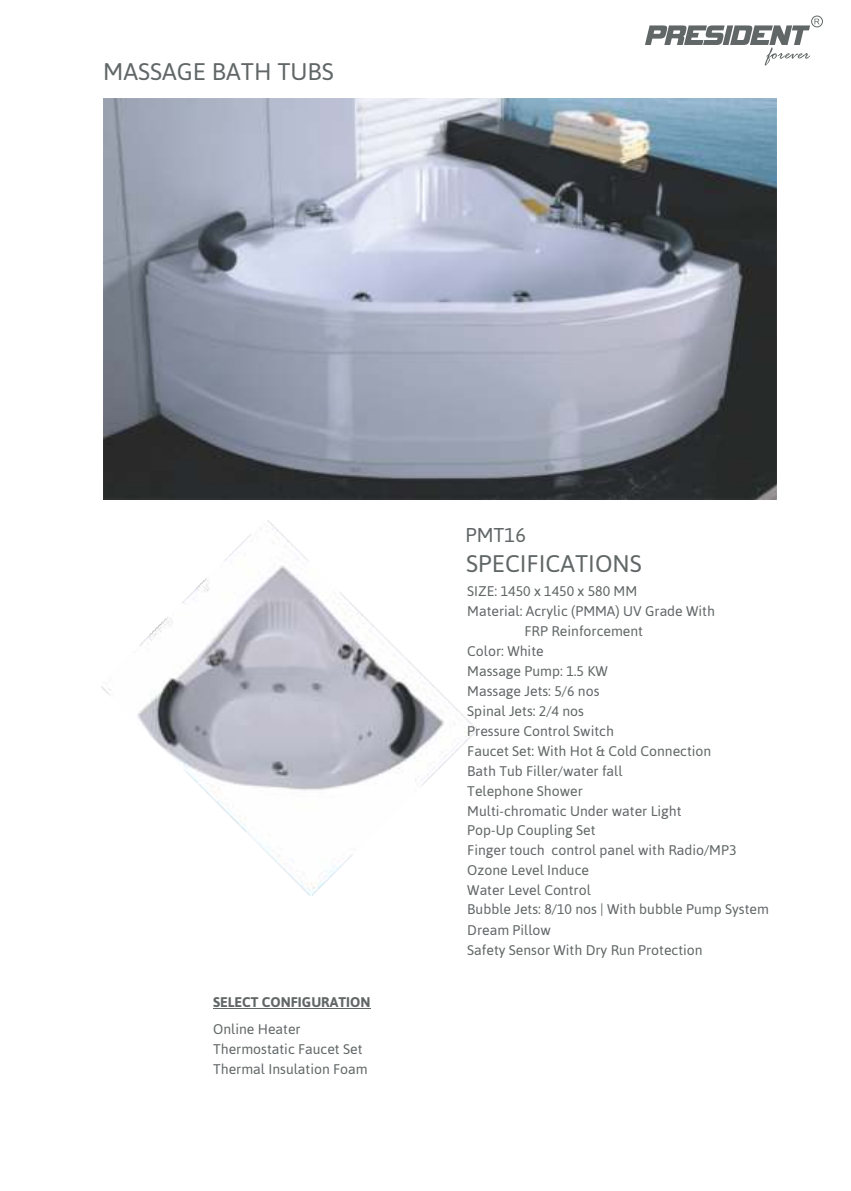
<style>
.page{position:relative;width:851px;height:1191px;background:#fff}
.page>*{position:absolute;margin:0;border:0;box-sizing:border-box;transform-origin:0 0}
.t1{font:24px "Asap";color:#616666}
.t2{font:20px "Asap";color:#616666}
.t3{font:14px/20px "Asap";color:#616666}
.t4{font:700 14px "Asap";color:#616666}
</style>
<div class="page">
<img style="left:104px;top:99px;width:672px;height:400px">
<hr style="left:213px;top:1008px;width:157px;height:1px;background:#616666">
<div style="left:811px;top:16px;width:11px;height:11px;border:1px solid #616666;border-radius:50%"></div>
<svg style="left:645px;top:19px;width:174px;height:47px"></svg>
<img style="left:102px;top:520px;width:375px;height:375px">
<h1 class="t1" style="left:103px;top:58px;width:232px">MASSAGE BATH TUBS</h1>
<p class="t4" style="left:213px;top:994px;width:159px">SELECT CONFIGURATION</p>
<p class="t3" style="left:213px;top:1018px;width:156px">Online Heater<br>Thermostatic Faucet Set<br>Thermal Insulation Foam</p>
<h2 class="t2" style="left:465px;top:523px;width:62px">PMT16</h2>
<h1 class="t1" style="left:466px;top:550px;width:177px">SPECIFICATIONS</h1>
<p class="t3" style="left:467px;top:581px;width:171px">SIZE: 1450 x 1450 x 580 MM</p>
<p class="t3" style="left:467px;top:601px;width:249px">Material: Acrylic (PMMA) UV Grade With</p>
<p class="t3" style="left:524px;top:621px;width:120px">FRP Reinforcement</p>
<p class="t3" style="left:467px;top:641px;width:78px">Color: White</p>
<p class="t3" style="left:467px;top:661px;width:142px">Massage Pump: 1.5 KW</p>
<p class="t3" style="left:467px;top:681px;width:134px">Massage Jets: 5/6 nos</p>
<p class="t3" style="left:467px;top:700px;width:118px">Spinal Jets: 2/4 nos</p>
<p class="t3" style="left:467px;top:720px;width:148px">Pressure Control Switch</p>
<p class="t3" style="left:467px;top:740px;width:245px">Faucet Set: With Hot &amp; Cold Connection</p>
<p class="t3" style="left:467px;top:760px;width:157px">Bath Tub Filler/water fall</p>
<p class="t3" style="left:467px;top:780px;width:117px">Telephone Shower</p>
<p class="t3" style="left:467px;top:800px;width:216px">Multi-chromatic Under water Light</p>
<p class="t3" style="left:467px;top:820px;width:130px">Pop-Up Coupling Set</p>
<p class="t3" style="left:467px;top:839px;width:271px">Finger touch control panel with Radio/MP3</p>
<p class="t3" style="left:467px;top:860px;width:303px">Ozone Level Induce<br>Water Level Control<br>Bubble Jets: 8/10 nos | With bubble Pump System</p>
<p class="t3" style="left:467px;top:920px;width:237px">Dream Pillow<br>Safety Sensor With Dry Run Protection</p>
</div>
